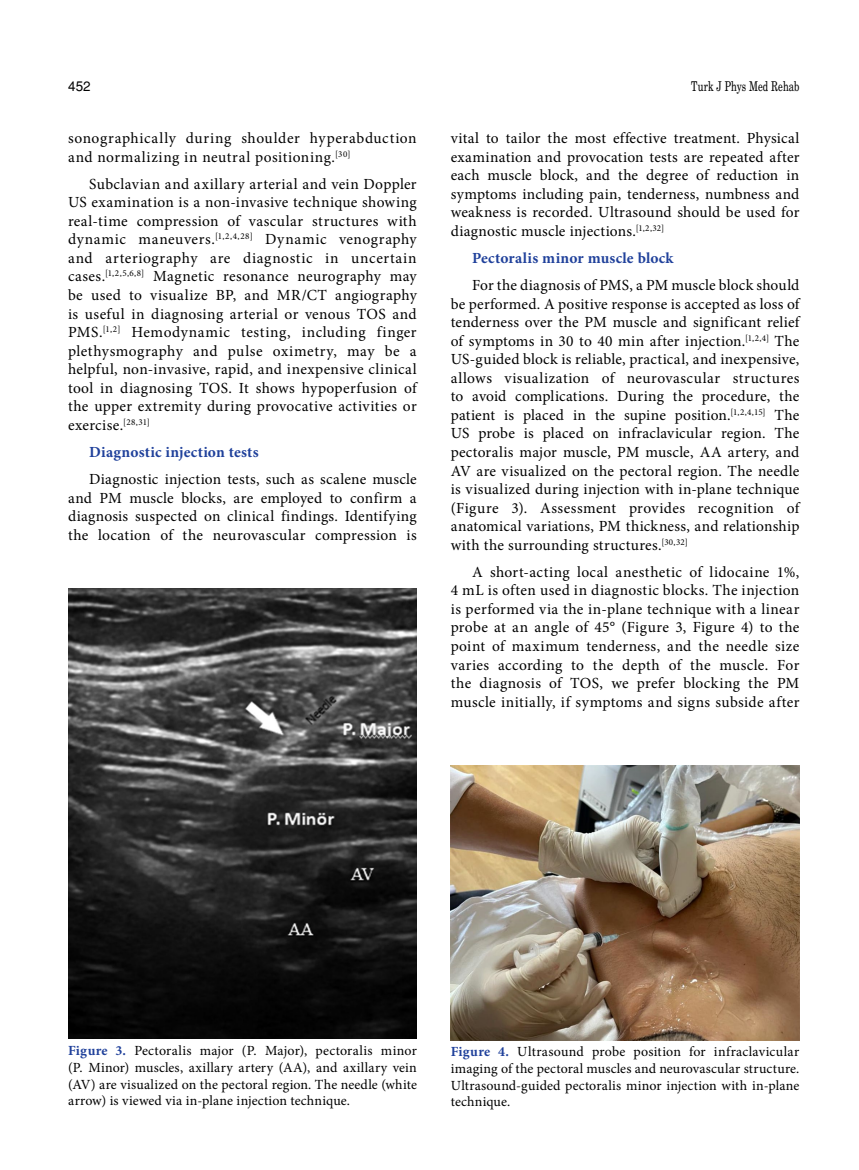
<style>
.page{position:relative;width:859px;height:1170px;background:#fff}
.page>*{position:absolute;margin:0;border:0;box-sizing:border-box;transform-origin:0 0}
.t1{font:15.45px/18.6px "Minion Pro";letter-spacing:.025em;color:#000;text-align:justify}
.t2{font:700 15.45px "Minion Pro";letter-spacing:.015em;color:#20419b}
.t3{font:13.95px/16.8px "Minion Pro";letter-spacing:.01em;color:#000;text-align:justify}
.t4{font:13.5px "Madison Tr";letter-spacing:.005em;color:#000}
.t5{font:13.5px "Helvetica Normal Tr";color:#000}
.s1{font-weight:700;color:#20419b}
</style>
<div class="page">
<img style="left:68px;top:588px;width:349px;height:450px">
<img style="left:451px;top:765px;width:349px;height:275px">
<p class="t5" style="left:68px;top:78px;width:24px">452</p>
<p class="t4" style="left:691px;top:78px;width:110px">Turk J Phys Med Rehab</p>
<p class="t1" style="left:68px;top:129px;width:350px">sonographically during shoulder hyperabduction and normalizing in neutral positioning.<sup>[30]</sup></p>
<p class="t1" style="left:68px;top:174px;width:350px;text-indent:21px">Subclavian and axillary arterial and vein Doppler US examination is a non-invasive technique showing real-time compression of vascular structures with dynamic maneuvers.<sup>[1,2,4,28]</sup> Dynamic venography and arteriography are diagnostic in uncertain cases.<sup>[1,2,5,6,8]</sup> Magnetic resonance neurography may be used to visualize BP, and MR/CT angiography is useful in diagnosing arterial or venous TOS and PMS.<sup>[1,2]</sup> Hemodynamic testing, including finger plethysmography and pulse oximetry, may be a helpful, non-invasive, rapid, and inexpensive clinical tool in diagnosing TOS. It shows hypoperfusion of the upper extremity during provocative activities or exercise.<sup>[28,31]</sup></p>
<p class="t2" style="left:89px;top:441px;width:171px">Diagnostic injection tests</p>
<p class="t1" style="left:68px;top:470px;width:350px;text-indent:21px">Diagnostic injection tests, such as scalene muscle and PM muscle blocks, are employed to confirm a diagnosis suspected on clinical findings. Identifying the location of the neurovascular compression is</p>
<p class="t1" style="left:451px;top:129px;width:350px">vital to tailor the most effective treatment. Physical examination and provocation tests are repeated after each muscle block, and the degree of reduction in symptoms including pain, tenderness, numbness and weakness is recorded. Ultrasound should be used for diagnostic muscle injections.<sup>[1,2,32]</sup></p>
<p class="t2" style="left:472px;top:247px;width:203px">Pectoralis minor muscle block</p>
<p class="t1" style="left:451px;top:276px;width:350px;text-indent:21px">For the diagnosis of PMS, a PM muscle block should be performed. A positive response is accepted as loss of tenderness over the PM muscle and significant relief of symptoms in 30 to 40 min after injection.<sup>[1,2,4]</sup> The US-guided block is reliable, practical, and inexpensive, allows visualization of neurovascular structures to avoid complications. During the procedure, the patient is placed in the supine position.<sup>[1,2,4,15]</sup> The US probe is placed on infraclavicular region. The pectoralis major muscle, PM muscle, AA artery, and AV are visualized on the pectoral region. The needle is visualized during injection with in-plane technique (Figure 3). Assessment provides recognition of anatomical variations, PM thickness, and relationship with the surrounding structures.<sup>[30,32]</sup></p>
<p class="t1" style="left:451px;top:562px;width:350px;text-indent:21px">A short-acting local anesthetic of lidocaine 1%, 4 mL is often used in diagnostic blocks. The injection is performed via the in-plane technique with a linear probe at an angle of 45° (Figure 3, Figure 4) to the point of maximum tenderness, and the needle size varies according to the depth of the muscle. For the diagnosis of TOS, we prefer blocking the PM muscle initially, if symptoms and signs subside after</p>
<p class="t3" style="left:68px;top:1042px;width:350px"><span class="s1">Figure 3.</span> Pectoralis major (P. Major), pectoralis minor (P. Minor) muscles, axillary artery (AA), and axillary vein (AV) are visualized on the pectoral region. The needle (white arrow) is viewed via in-plane injection technique.</p>
<p class="t3" style="left:451px;top:1043px;width:350px"><span class="s1">Figure 4.</span> Ultrasound probe position for infraclavicular imaging of the pectoral muscles and neurovascular structure.<br>Ultrasound-guided pectoralis minor injection with in-plane technique.</p>
</div>
